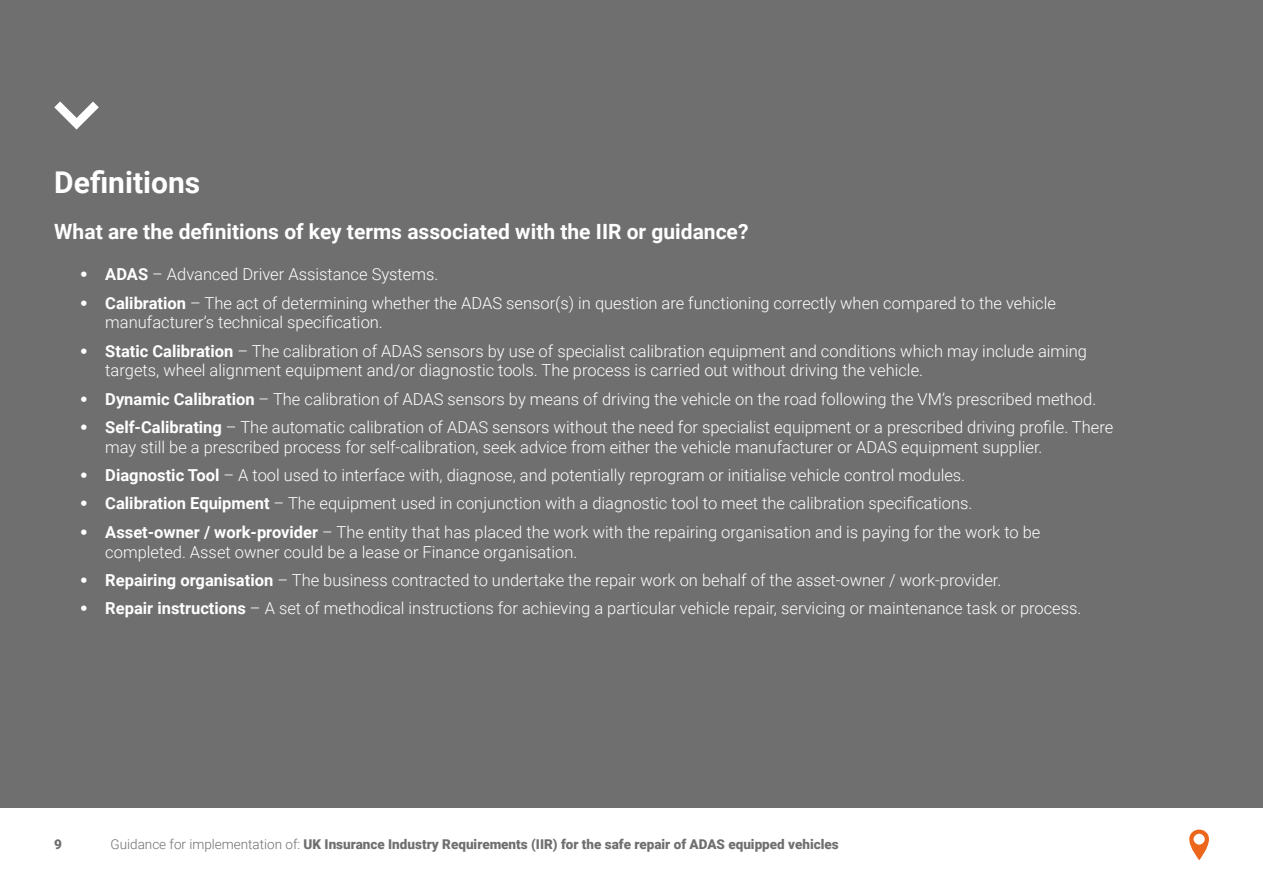
<style>
.page{position:relative;width:1263px;height:893px;background:#fff}
.page>*{position:absolute;margin:0;border:0;box-sizing:border-box;transform-origin:0 0}
.t1{font:700 30px "Roboto";color:#fff}
.t2{font:700 21px "Roboto";color:#fff}
.t3{font:300 16.5px/19.8px "Roboto";color:#fff}
.t4{font:900 13.5px "Roboto";color:#706f6f}
.s1{font-family:"Arial";font-weight:900}
.s2{font-weight:700}
.s3{font-weight:300}
</style>
<div class="page">
<div style="left:0;top:0;width:1263px;height:808px;background:#706f6f"></div>
<svg style="left:54px;top:101px;width:45px;height:29px"></svg>
<svg style="left:1189px;top:830px;width:20px;height:30px"></svg>
<h1 class="t1" style="left:54px;top:161px;width:147px">Definitions</h1>
<p class="t2" style="left:54px;top:217px;width:696px">What are the definitions of key terms associated with the IIR or guidance?</p>
<p class="t3" style="left:80px;top:264px;width:360px"><span class="s1">•</span> <span class="s2">ADAS</span> – Advanced Driver Assistance Systems.</p>
<p class="t3" style="left:105px;top:292px;width:952px;text-indent:-26px"><span class="s1">•</span> <span class="s2">Calibration</span> – The act of determining whether the ADAS sensor(s) in question are functioning correctly when compared to the vehicle manufacturer’s technical specification.</p>
<p class="t3" style="left:105px;top:340px;width:983px;text-indent:-26px"><span class="s1">•</span> <span class="s2">Static Calibration</span> – The calibration of ADAS sensors by use of specialist calibration equipment and conditions which may include aiming targets, wheel alignment equipment and/or diagnostic tools. The process is carried out without driving the vehicle.</p>
<p class="t3" style="left:80px;top:388px;width:1018px"><span class="s1">•</span> <span class="s2">Dynamic Calibration</span> – The calibration of ADAS sensors by means of driving the vehicle on the road following the VM’s prescribed method.</p>
<p class="t3" style="left:105px;top:417px;width:1009px;text-indent:-26px"><span class="s1">•</span> <span class="s2">Self-Calibrating</span> – The automatic calibration of ADAS sensors without the need for specialist equipment or a prescribed driving profile. There may still be a prescribed process for self-calibration, seek advice from either the vehicle manufacturer or ADAS equipment supplier.</p>
<p class="t3" style="left:80px;top:465px;width:887px"><span class="s1">•</span> <span class="s2">Diagnostic Tool</span> – A tool used to interface with, diagnose, and potentially reprogram or initialise vehicle control modules.</p>
<p class="t3" style="left:80px;top:493px;width:894px"><span class="s1">•</span> <span class="s2">Calibration Equipment</span> – The equipment used in conjunction with a diagnostic tool to meet the calibration specifications.</p>
<p class="t3" style="left:105px;top:521px;width:937px;text-indent:-26px"><span class="s1">•</span> <span class="s2">Asset-owner / work-provider</span> – The entity that has placed the work with the repairing organisation and is paying for the work to be completed. Asset owner could be a lease or Finance organisation.</p>
<p class="t3" style="left:80px;top:569px;width:923px"><span class="s1">•</span> <span class="s2">Repairing organisation</span> – The business contracted to undertake the repair work on behalf of the asset-owner / work-provider.</p>
<p class="t3" style="left:80px;top:598px;width:1003px"><span class="s1">•</span> <span class="s2">Repair instructions</span> – A set of methodical instructions for achieving a particular vehicle repair, servicing or maintenance task or process.</p>
<p class="t4" style="left:54px;top:835px;width:9px">9</p>
<p class="t4" style="left:111px;top:835px;width:730px"><span class="s3">Guidance for implementation of:</span> UK Insurance Industry Requirements (IIR) for the safe repair of ADAS equipped vehicles</p>
</div>
